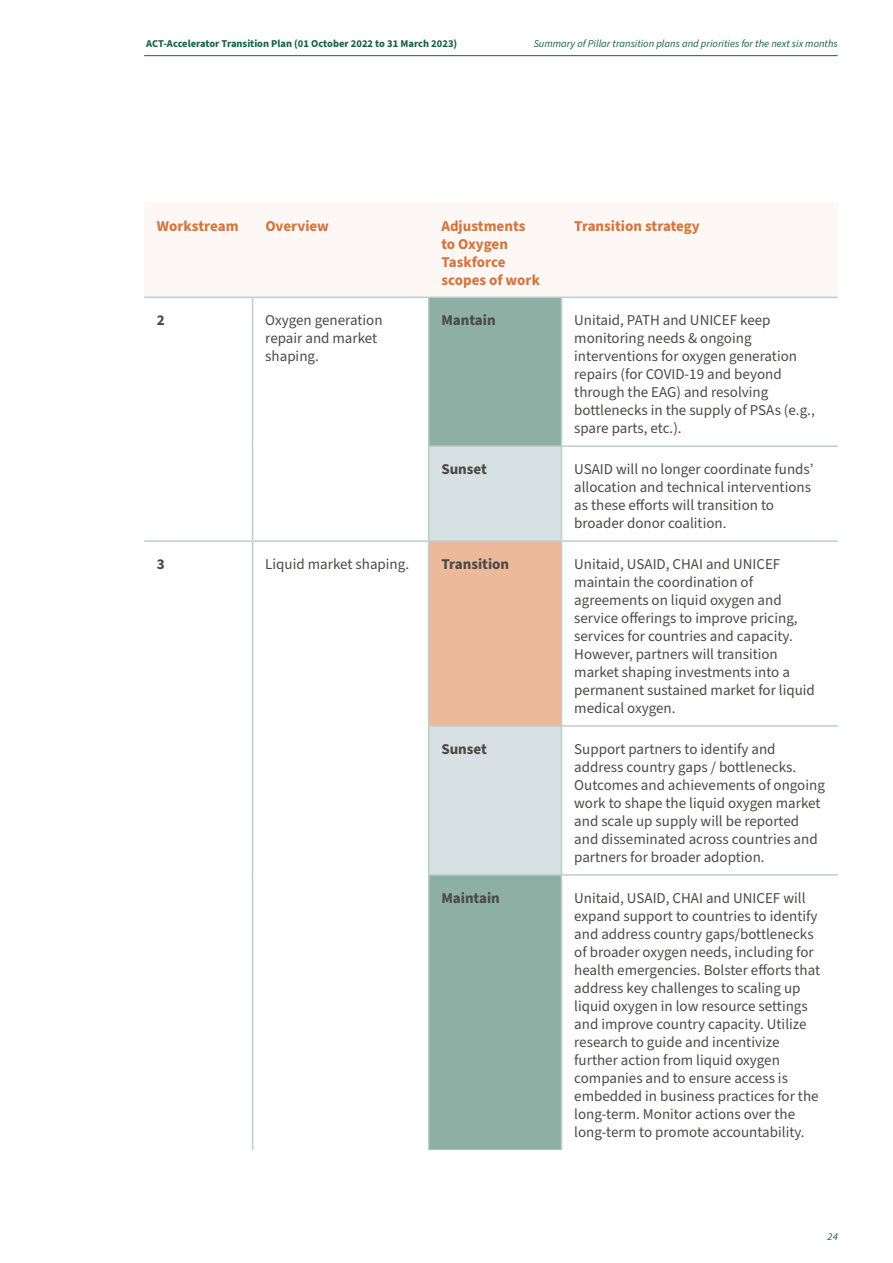
<style>
.page{position:relative;width:893px;height:1263px;background:#fff}
.page>*{position:absolute;margin:0;border:0;box-sizing:border-box;transform-origin:0 0}
.t1{font:15px/18px "Source Sans Pro";color:#4a4a49}
.t2{font:700 15px/18px "Source Sans Pro";color:#d5753f}
.t3{font:700 15px "Source Sans Pro";color:#4a4a49}
.t4{font:italic 10.5px "Source Sans Pro";color:#1a6049}
.t5{font:700 10.5px "Source Sans Pro";color:#1a6049}
</style>
<div class="page">
<svg style="left:144px;top:296px;width:694px;height:1px"></svg>
<div style="left:429px;top:298px;width:132px;height:852px;background:#8dafa4"></div>
<div style="left:429px;top:447px;width:132px;height:427px;background:#d7e0e2"></div>
<div style="left:429px;top:541px;width:132px;height:185px;background:#ecba9a"></div>
<hr style="left:144px;top:297px;width:109px;height:1px;background:#bacfc8">
<hr style="left:252px;top:298px;width:1px;height:148px;background:#bacfc8">
<hr style="left:252px;top:446px;width:1px;height:94px;background:#bacfc8">
<hr style="left:253px;top:297px;width:176px;height:1px;background:#bacfc8">
<hr style="left:428px;top:298px;width:1px;height:147px;background:#bacfc8">
<hr style="left:429px;top:297px;width:132px;height:1px;background:#bacfc8">
<hr style="left:561px;top:298px;width:1px;height:147px;background:#bacfc8">
<hr style="left:561px;top:297px;width:277px;height:1px;background:#bacfc8">
<hr style="left:428px;top:447px;width:1px;height:93px;background:#bacfc8">
<hr style="left:428px;top:445px;width:133px;height:2px;background:#bacfc8">
<hr style="left:561px;top:447px;width:1px;height:93px;background:#bacfc8">
<hr style="left:561px;top:445px;width:277px;height:2px;background:#bacfc8">
<hr style="left:144px;top:540px;width:109px;height:2px;background:#bacfc8">
<hr style="left:252px;top:542px;width:1px;height:184px;background:#bacfc8">
<hr style="left:252px;top:726px;width:1px;height:149px;background:#bacfc8">
<hr style="left:252px;top:875px;width:1px;height:275px;background:#bacfc8">
<hr style="left:253px;top:540px;width:176px;height:2px;background:#bacfc8">
<hr style="left:428px;top:542px;width:1px;height:183px;background:#bacfc8">
<hr style="left:429px;top:540px;width:132px;height:2px;background:#bacfc8">
<hr style="left:561px;top:542px;width:1px;height:183px;background:#bacfc8">
<hr style="left:561px;top:540px;width:277px;height:2px;background:#bacfc8">
<hr style="left:428px;top:727px;width:1px;height:147px;background:#bacfc8">
<hr style="left:428px;top:725px;width:133px;height:2px;background:#bacfc8">
<hr style="left:561px;top:727px;width:1px;height:147px;background:#bacfc8">
<hr style="left:561px;top:725px;width:277px;height:2px;background:#bacfc8">
<hr style="left:428px;top:876px;width:1px;height:274px;background:#bacfc8">
<hr style="left:428px;top:874px;width:133px;height:2px;background:#bacfc8">
<hr style="left:561px;top:876px;width:1px;height:274px;background:#bacfc8">
<hr style="left:561px;top:874px;width:277px;height:2px;background:#bacfc8">
<hr style="left:144px;top:55px;width:694px;height:1px;background:#1a6049">
<p class="t5" style="left:146px;top:36px;width:312px">ACT-Accelerator Transition Plan (01 October 2022 to 31 March 2023)</p>
<p class="t4" style="left:534px;top:36px;width:306px">Summary of Pillar transition plans and priorities for the next six months</p>
<p class="t2" style="left:157px;top:217px;width:83px">Workstream</p>
<p class="t2" style="left:265px;top:217px;width:65px">Overview</p>
<p class="t2" style="left:441px;top:217px;width:100px">Adjustments to Oxygen<br>Taskforce scopes of work</p>
<p class="t2" style="left:574px;top:217px;width:127px">Transition strategy</p>
<p class="t3" style="left:157px;top:310px;width:9px">2</p>
<p class="t1" style="left:265px;top:312px;width:119px">Oxygen generation repair and market shaping.</p>
<p class="t3" style="left:441px;top:310px;width:56px">Mantain</p>
<p class="t1" style="left:574px;top:312px;width:242px">Unitaid, PATH and UNICEF keep monitoring needs &amp; ongoing interventions for oxygen generation repairs (for COVID-19 and beyond through the EAG) and resolving bottlenecks in the supply of PSAs (e.g., spare parts, etc.).</p>
<p class="t3" style="left:441px;top:459px;width:47px">Sunset</p>
<p class="t1" style="left:574px;top:461px;width:241px">USAID will no longer coordinate funds’ allocation and technical interventions as these efforts will transition to broader donor coalition.</p>
<p class="t3" style="left:157px;top:554px;width:9px">3</p>
<p class="t1" style="left:265px;top:556px;width:145px">Liquid market shaping.</p>
<p class="t3" style="left:441px;top:554px;width:69px">Transition</p>
<p class="t1" style="left:574px;top:556px;width:242px">Unitaid, USAID, CHAI and UNICEF maintain the coordination of agreements on liquid oxygen and service offerings to improve pricing, services for countries and capacity.<br>However, partners will transition market shaping investments into a permanent sustained market for liquid medical oxygen.</p>
<p class="t3" style="left:441px;top:739px;width:47px">Sunset</p>
<p class="t1" style="left:574px;top:741px;width:252px">Support partners to identify and address country gaps / bottlenecks.<br>Outcomes and achievements of ongoing work to shape the liquid oxygen market and scale up supply will be reported and disseminated across countries and partners for broader adoption.</p>
<p class="t3" style="left:441px;top:888px;width:60px">Maintain</p>
<p class="t1" style="left:574px;top:889px;width:247px">Unitaid, USAID, CHAI and UNICEF will expand support to countries to identify and address country gaps/bottlenecks of broader oxygen needs, including for health emergencies. Bolster efforts that address key challenges to scaling up liquid oxygen in low resource settings and improve country capacity. Utilize research to guide and incentivize further action from liquid oxygen companies and to ensure access is embedded in business practices for the long-term. Monitor actions over the long-term to promote accountability.</p>
<p class="t4" style="left:828px;top:1229px;width:12px">24</p>
</div>
